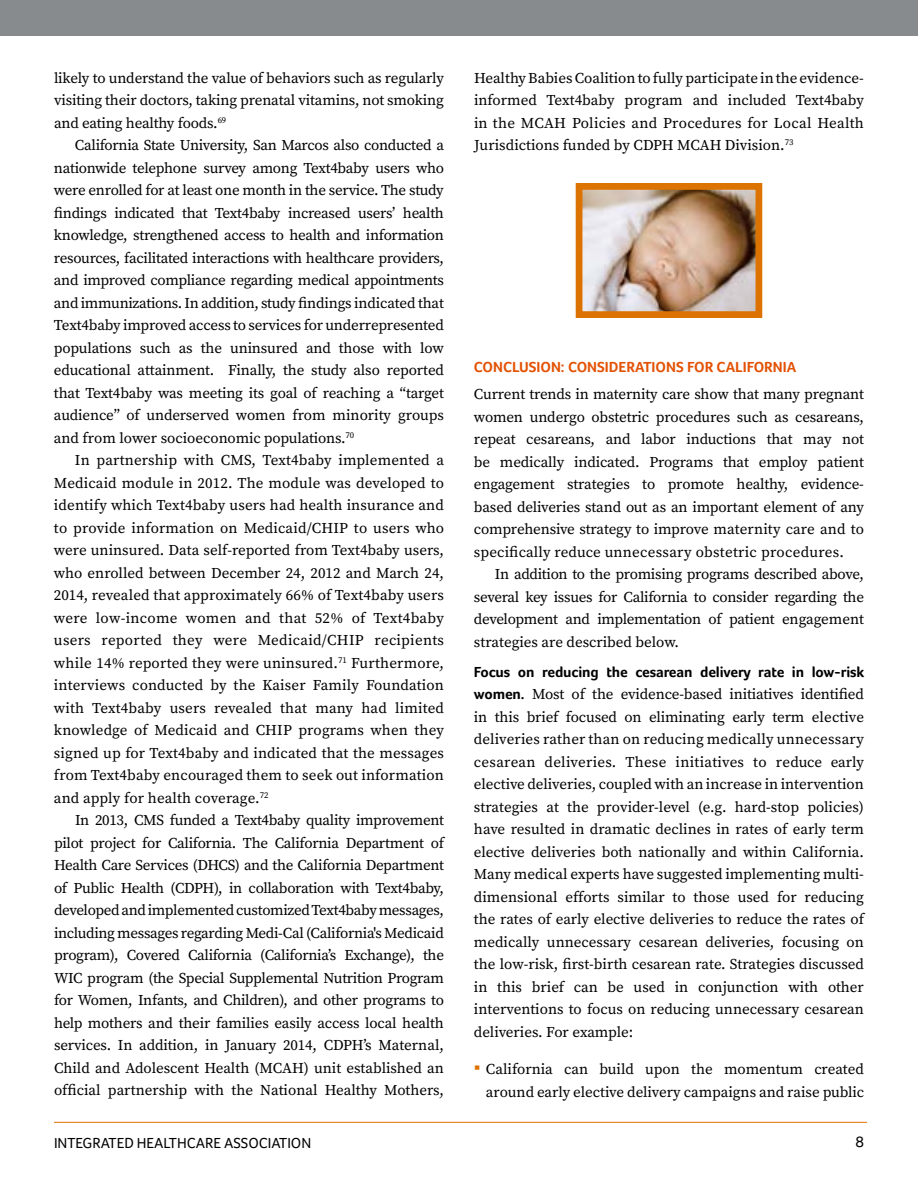
<style>
.page{position:relative;width:918px;height:1188px;background:#fff}
.page>*{position:absolute;margin:0;border:0;box-sizing:border-box;transform-origin:0 0}
.t1{font:15.75px "Foco";color:#000}
.t2{font:15px/22.5px "Source Serif Pro";color:#000;text-align:justify}
.t3{font:700 15px "Foco";letter-spacing:-.01em;color:#000}
.t4{font:700 15px "Foco";color:#e35205}
.t5{font:15px "Foco";color:#000}
.s1{font-family:"Foco";font-weight:700}
.s2{font-family:"Times New Roman";font-size:19.5px;color:#dc7200}
</style>
<div class="page">
<div style="left:0;top:0;width:918px;height:36px;background:#888b8d"></div>
<hr style="left:54px;top:1122px;width:813px;height:1px;background:#dc7200">
<img style="left:584px;top:191px;width:170px;height:119px">
<div style="left:576px;top:183px;width:186px;height:135px;border:7px solid #dc7200"></div>
<p class="t2" style="left:54px;top:67px;width:392px">likely to understand the value of behaviors such as regularly visiting their doctors, taking prenatal vitamins, not smoking and eating healthy foods.<sup>69</sup></p>
<p class="t2" style="left:54px;top:135px;width:392px;text-indent:21px">California State University, San Marcos also conducted a nationwide telephone survey among Text4baby users who were enrolled for at least one month in the service. The study findings indicated that Text4baby increased users’ health knowledge, strengthened access to health and information resources, facilitated interactions with healthcare providers, and improved compliance regarding medical appointments and immunizations. In addition, study findings indicated that Text4baby improved access to services for underrepresented populations such as the uninsured and those with low educational attainment. Finally, the study also reported that Text4baby was meeting its goal of reaching a “target audience” of underserved women from minority groups and from lower socioeconomic populations.<sup>70</sup></p>
<p class="t2" style="left:54px;top:450px;width:392px;text-indent:21px">In partnership with CMS, Text4baby implemented a Medicaid module in 2012. The module was developed to identify which Text4baby users had health insurance and to provide information on Medicaid/CHIP to users who were uninsured. Data self-reported from Text4baby users, who enrolled between December 24, 2012 and March 24, 2014, revealed that approximately 66% of Text4baby users were low-income women and that 52% of Text4baby users reported they were Medicaid/CHIP recipients while 14% reported they were uninsured.<sup>71</sup> Furthermore, interviews conducted by the Kaiser Family Foundation with Text4baby users revealed that many had limited knowledge of Medicaid and CHIP programs when they signed up for Text4baby and indicated that the messages from Text4baby encouraged them to seek out information and apply for health coverage.<sup>72</sup></p>
<p class="t2" style="left:54px;top:810px;width:392px;text-indent:21px">In 2013, CMS funded a Text4baby quality improvement pilot project for California. The California Department of Health Care Services (DHCS) and the California Department of Public Health (CDPH), in collaboration with Text4baby, developed and implemented customized Text4baby messages, including messages regarding Medi-Cal (California's Medicaid program), Covered California (California’s Exchange), the WIC program (the Special Supplemental Nutrition Program for Women, Infants, and Children), and other programs to help mothers and their families easily access local health services. In addition, in January 2014, CDPH’s Maternal, Child and Adolescent Health (MCAH) unit established an official partnership with the National Healthy Mothers,</p>
<p class="t2" style="left:474px;top:67px;width:391px">Healthy Babies Coalition to fully participate in the evidence&shy;informed Text4baby program and included Text4baby in the MCAH Policies and Procedures for Local Health Jurisdictions funded by CDPH MCAH Division.<sup>73</sup></p>
<p class="t4" style="left:474px;top:359px;width:324px">CONCLUSION: CONSIDERATIONS FOR CALIFORNIA</p>
<p class="t2" style="left:474px;top:384px;width:392px">Current trends in maternity care show that many pregnant women undergo obstetric procedures such as cesareans, repeat cesareans, and labor inductions that may not be medically indicated. Programs that employ patient engagement strategies to promote healthy, evidence&shy;based deliveries stand out as an important element of any comprehensive strategy to improve maternity care and to specifically reduce unnecessary obstetric procedures.</p>
<p class="t2" style="left:474px;top:564px;width:392px;text-indent:21px">In addition to the promising programs described above, several key issues for California to consider regarding the development and implementation of patient engagement strategies are described below.</p>
<p class="t3" style="left:474px;top:663px;width:392px">Focus on reducing the cesarean delivery rate in low-risk</p>
<p class="t2" style="left:474px;top:684px;width:392px"><span class="s1">women.</span> Most of the evidence-based initiatives identified in this brief focused on eliminating early term elective deliveries rather than on reducing medically unnecessary cesarean deliveries. These initiatives to reduce early elective deliveries, coupled with an increase in intervention strategies at the provider-level (e.g. hard-stop policies) have resulted in dramatic declines in rates of early term elective deliveries both nationally and within California.<br>Many medical experts have suggested implementing multi&shy;dimensional efforts similar to those used for reducing the rates of early elective deliveries to reduce the rates of medically unnecessary cesarean deliveries, focusing on the low-risk, first-birth cesarean rate. Strategies discussed in this brief can be used in conjunction with other interventions to focus on reducing unnecessary cesarean deliveries. For example:</p>
<p class="t2" style="left:474px;top:1059px;width:392px;text-align:right"><span class="s2">▪</span> California can build upon the momentum created around early elective delivery campaigns and raise public</p>
<p class="t5" style="left:54px;top:1134px;width:259px">INTEGRATED HEALTHCARE ASSOCIATION</p>
<p class="t1" style="left:855px;top:1132px;width:10px">8</p>
</div>
